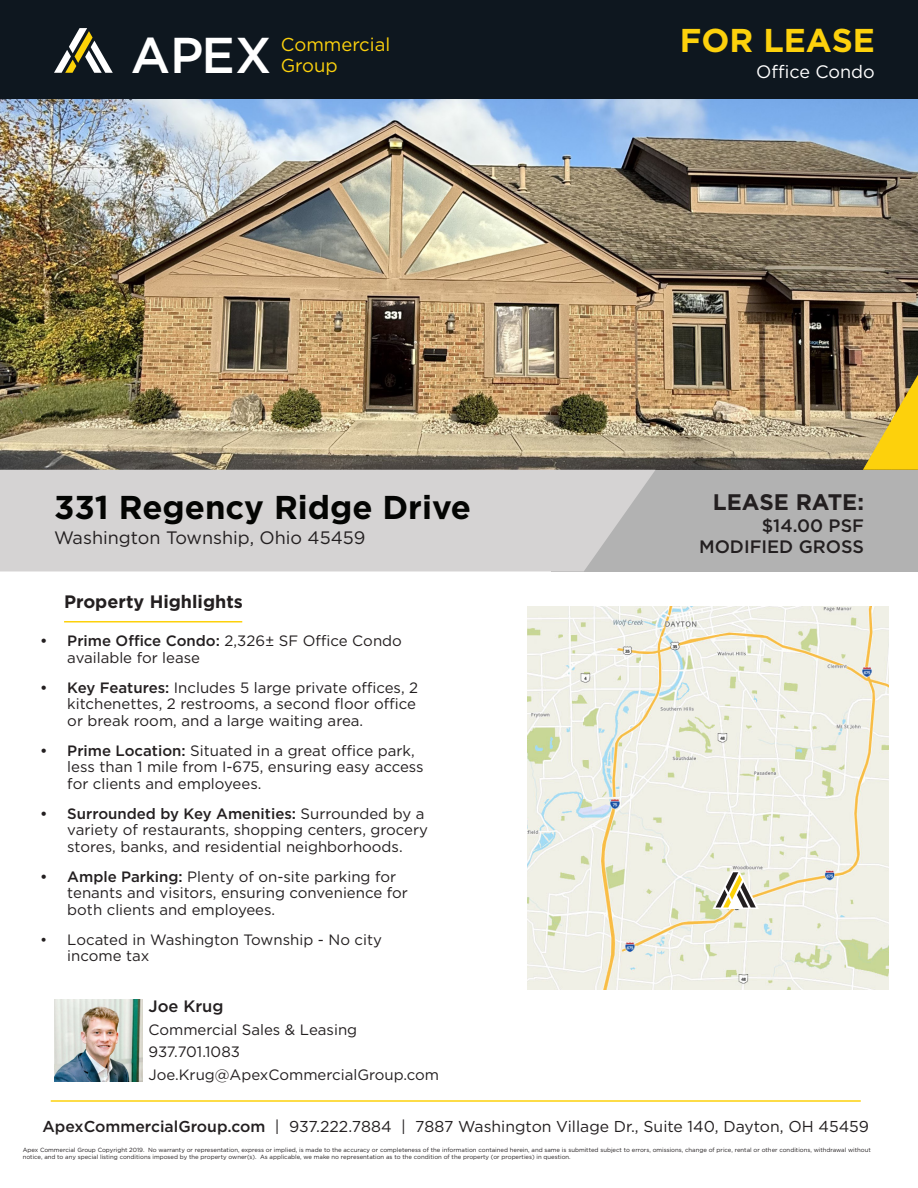
<style>
.page{position:relative;width:918px;height:1188px;background:#fff}
.page>*{position:absolute;margin:0;border:0;box-sizing:border-box;transform-origin:0 0}
.t1{font:500 50.25px "Gotham";color:#fff}
.t2{font:700 33px "Gotham";color:#040503}
.t3{font:700 33px "Gotham";color:#fdd10c}
.t4{font:700 22.5px "Gotham";color:#231f20}
.t5{font:18.6px/20.9px "Gotham";color:#fcd10d}
.t6{font:18px "Gotham";color:#231f20}
.t7{font:500 18px/21.6px "Gotham";color:#231f20;text-align:right}
.t8{font:700 18px "Gotham";color:#231f20}
.t9{font:18px "Gotham";color:#fff}
.t10{font:500 16.5px "Gotham";color:#231f20}
.t11{font:15.75px "Gotham";color:#231f20}
.t12{font:15px/16.5px "Gotham";color:#231f20}
.t13{font:6px/7.2px "Gotham";color:#231f20}
.s1{font-weight:500}
</style>
<div class="page">
<img style="left:0;top:99px;width:918px;height:371px">
<div style="left:0;top:0;width:918px;height:99px;background:#0e171f"></div>
<div style="left:552px;top:470px;width:366px;height:102px;background:#b2b2b2"></div>
<hr style="left:64px;top:621px;width:178px;height:1px;background:#fdd10b">
<hr style="left:51px;top:1100px;width:810px;height:2px;background:#fdd10b">
<svg style="left:54px;top:28px;width:59px;height:45px"></svg>
<svg style="left:863px;top:375px;width:55px;height:95px"></svg>
<div style="left:0;top:470px;width:655px;height:101px;background:#d5d3d3"></div>
<img style="left:54px;top:999px;width:88px;height:82px">
<img style="left:527px;top:607px;width:362px;height:382px">
<svg style="left:712px;top:871px;width:47px;height:38px"></svg>
<h1 class="t1" style="left:131px;top:22px;width:142px">APEX</h1>
<p class="t5" style="left:281px;top:34px;width:111px">Commercial<br>Group</p>
<p class="t2" style="left:54px;top:485px;width:419px">331 Regency Ridge Drive</p>
<p class="t6" style="left:54px;top:526px;width:313px">Washington Township, Ohio 45459</p>
<p class="t8" style="left:64px;top:590px;width:180px">Property Highlights</p>
<p class="t12" style="left:67px;top:633px;width:336px;text-indent:-27px"><span class="s1">• Prime Office Condo:</span> 2,326± SF Office Condo available for lease</p>
<p class="t12" style="left:67px;top:679px;width:352px;text-indent:-27px"><span class="s1">• Key Features:</span> Includes 5 large private offices, 2 kitchenettes, 2 restrooms, a second floor office or break room, and a large waiting area.</p>
<p class="t12" style="left:67px;top:742px;width:358px;text-indent:-27px"><span class="s1">• Prime Location:</span> Situated in a great office park, less than 1 mile from I-675, ensuring easy access for clients and employees.</p>
<p class="t12" style="left:67px;top:805px;width:362px;text-indent:-27px"><span class="s1">• Surrounded by Key Amenities:</span> Surrounded by a variety of restaurants, shopping centers, grocery stores, banks, and residential neighborhoods.</p>
<p class="t12" style="left:67px;top:868px;width:342px;text-indent:-27px"><span class="s1">• Ample Parking:</span> Plenty of on-site parking for tenants and visitors, ensuring convenience for both clients and employees.</p>
<p class="t12" style="left:67px;top:931px;width:316px;text-indent:-27px">• Located in Washington Township - No city income tax</p>
<p class="t10" style="left:148px;top:996px;width:77px">Joe Krug</p>
<p class="t12" style="left:148px;top:1018px;width:210px;line-height:22.5px">Commercial Sales &amp; Leasing<br>937.701.1083</p>
<p class="t12" style="left:148px;top:1066px;width:292px">Joe.Krug@ApexCommercialGroup.com</p>
<p class="t3" style="left:680px;top:18px;width:196px">FOR LEASE</p>
<p class="t9" style="left:756px;top:60px;width:120px">Office Condo</p>
<p class="t4" style="left:713px;top:488px;width:153px">LEASE RATE:</p>
<p class="t7" style="left:699px;top:514px;width:166px">$14.00 PSF<br>MODIFIED GROSS</p>
<p class="t11" style="left:43px;top:1116px;width:828px"><span class="s1">ApexCommercialGroup.com</span> | 937.222.7884 | 7887 Washington Village Dr., Suite 140, Dayton, OH 45459</p>
<p class="t13" style="left:23px;top:1146px;width:850px">Apex Commercial Group Copyright 2019. No warranty or representation, express or implied, is made to the accuracy or completeness of the information contained herein, and same is submitted subject to errors, omissions, change of price, rental or other conditions, withdrawal without notice, and to any special listing conditions imposed by the property owner(s). As applicable, we make no representation as to the condition of the property (or properties) in question.</p>
</div>
